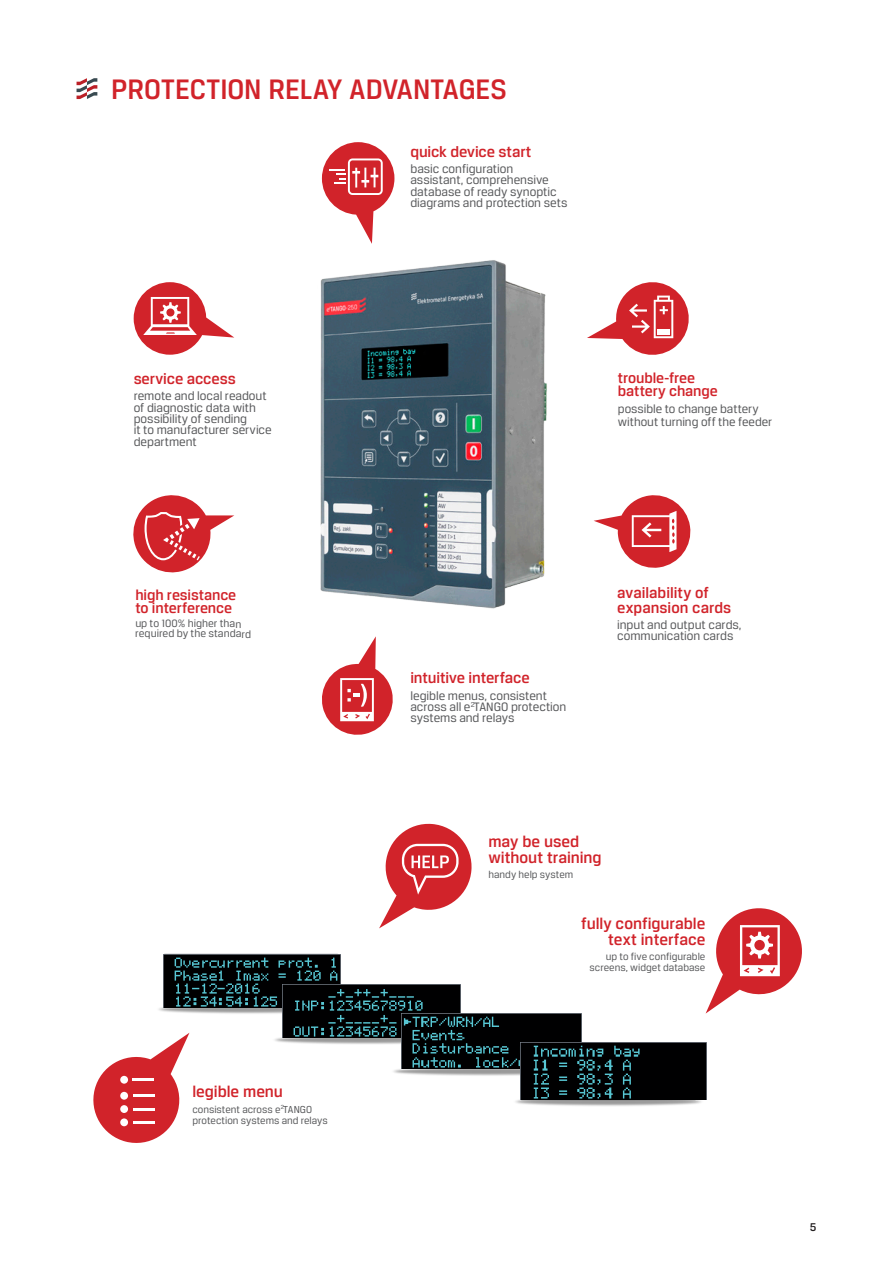
<style>
.page{position:relative;width:893px;height:1263px;background:#fff}
.page>*{position:absolute;margin:0;border:0;box-sizing:border-box;transform-origin:0 0}
.t1{font:500 30px "Breuer Text";letter-spacing:-.005em;color:#d1232a}
.t2{font:500 16.95px/15.5px "Breuer Text";letter-spacing:-.005em;color:#d1232a;text-align:right}
.t3{font:500 16.2px/14.7px "Breuer Text";color:#d1232a}
.t4{font:500 15.6px/12.8px "Breuer Text";letter-spacing:-.01em;color:#d1232a}
.t5{font:13.05px/11.4px "Breuer Text";letter-spacing:-.005em;color:#57585a}
.t6{font:12.75px/12.8px "Breuer Text";letter-spacing:-.005em;color:#57585a}
.t7{font:500 12px "Breuer Text";color:#231f20}
.t8{font:11.4px/9.9px "Breuer Text";letter-spacing:-.005em;color:#57585a}
.t9{font:10.8px/10.8px "Breuer Text";color:#57585a;text-align:right}
</style>
<div class="page">
<img style="left:159px;top:953px;width:548px;height:153px">
<svg style="left:706px;top:908px;width:96px;height:105px"></svg>
<svg style="left:379px;top:823px;width:93px;height:105px"></svg>
<svg style="left:93px;top:1033px;width:96px;height:110px"></svg>
<hr style="left:132px;top:1078px;width:22px;height:3px;background:#fff">
<hr style="left:133px;top:1094px;width:21px;height:3px;background:#fff">
<hr style="left:133px;top:1108px;width:21px;height:2px;background:#fff">
<div style="left:120px;top:1092px;width:8px;height:8px;background:#fff;border-radius:50%"></div>
<div style="left:120px;top:1076px;width:8px;height:8px;background:#fff;border-radius:50%"></div>
<div style="left:120px;top:1118px;width:8px;height:8px;background:#fff;border-radius:50%"></div>
<div style="left:120px;top:1105px;width:8px;height:8px;background:#fff;border-radius:50%"></div>
<hr style="left:133px;top:1121px;width:21px;height:2px;background:#fff">
<img style="left:164px;top:954px;width:176px;height:53px">
<img style="left:282px;top:984px;width:178px;height:54px">
<img style="left:401px;top:1014px;width:180px;height:54px">
<img style="left:521px;top:1043px;width:185px;height:56px">
<img style="left:320px;top:260px;width:227px;height:349px">
<svg style="left:134px;top:282px;width:100px;height:73px"></svg>
<svg style="left:594px;top:495px;width:97px;height:73px"></svg>
<svg style="left:322px;top:142px;width:72px;height:102px"></svg>
<svg style="left:322px;top:636px;width:71px;height:99px"></svg>
<svg style="left:587px;top:282px;width:102px;height:73px"></svg>
<div style="left:657px;top:330px;width:13px;height:5px;background:#fff"></div>
<svg style="left:133px;top:495px;width:101px;height:78px"></svg>
<svg style="left:77px;top:78px;width:20px;height:21px"></svg>
<p class="t1" style="left:111px;top:72px;width:397px">PROTECTION RELAY ADVANTAGES</p>
<p class="t3" style="left:410px;top:144px;width:123px">quick device start</p>
<p class="t5" style="left:410px;top:163px;width:159px">basic configuration assistant, comprehensive database of ready synoptic diagrams and protection sets</p>
<p class="t3" style="left:134px;top:371px;width:104px">service access</p>
<p class="t5" style="left:134px;top:390px;width:140px">remote and local readout of diagnostic data with possibility of sending<br>it to manufacturer service department</p>
<p class="t4" style="left:135px;top:588px;width:102px">high resistance to interference</p>
<p class="t8" style="left:135px;top:618px;width:117px">up to 100% higher than required by the standard</p>
<p class="t2" style="left:192px;top:1084px;width:92px">legible menu</p>
<p class="t9" style="left:192px;top:1104px;width:137px;text-align:left">consistent across e<sup>2</sup>TANGO protection systems and relays</p>
<p class="t4" style="left:618px;top:371px;width:101px">trouble-free battery change</p>
<p class="t6" style="left:618px;top:402px;width:156px">possible to change battery without turning off the feeder</p>
<p class="t3" style="left:410px;top:670px;width:121px">intuitive interface</p>
<p class="t5" style="left:410px;top:689px;width:157px">legible menus, consistent across all e<sup>2</sup>TANGO protection systems and relays</p>
<p class="t3" style="left:617px;top:585px;width:116px">availability of expansion cards</p>
<p class="t5" style="left:617px;top:619px;width:126px">input and output cards, communication cards</p>
<p class="t2" style="left:488px;top:834px;width:115px;text-align:left">may be used without training</p>
<p class="t9" style="left:488px;top:869px;width:86px">handy help system</p>
<p class="t2" style="left:581px;top:916px;width:126px">fully configurable text interface</p>
<p class="t9" style="left:590px;top:951px;width:117px">up to five configurable screens, widget database</p>
<p class="t7" style="left:810px;top:1220px;width:8px">5</p>
</div>
